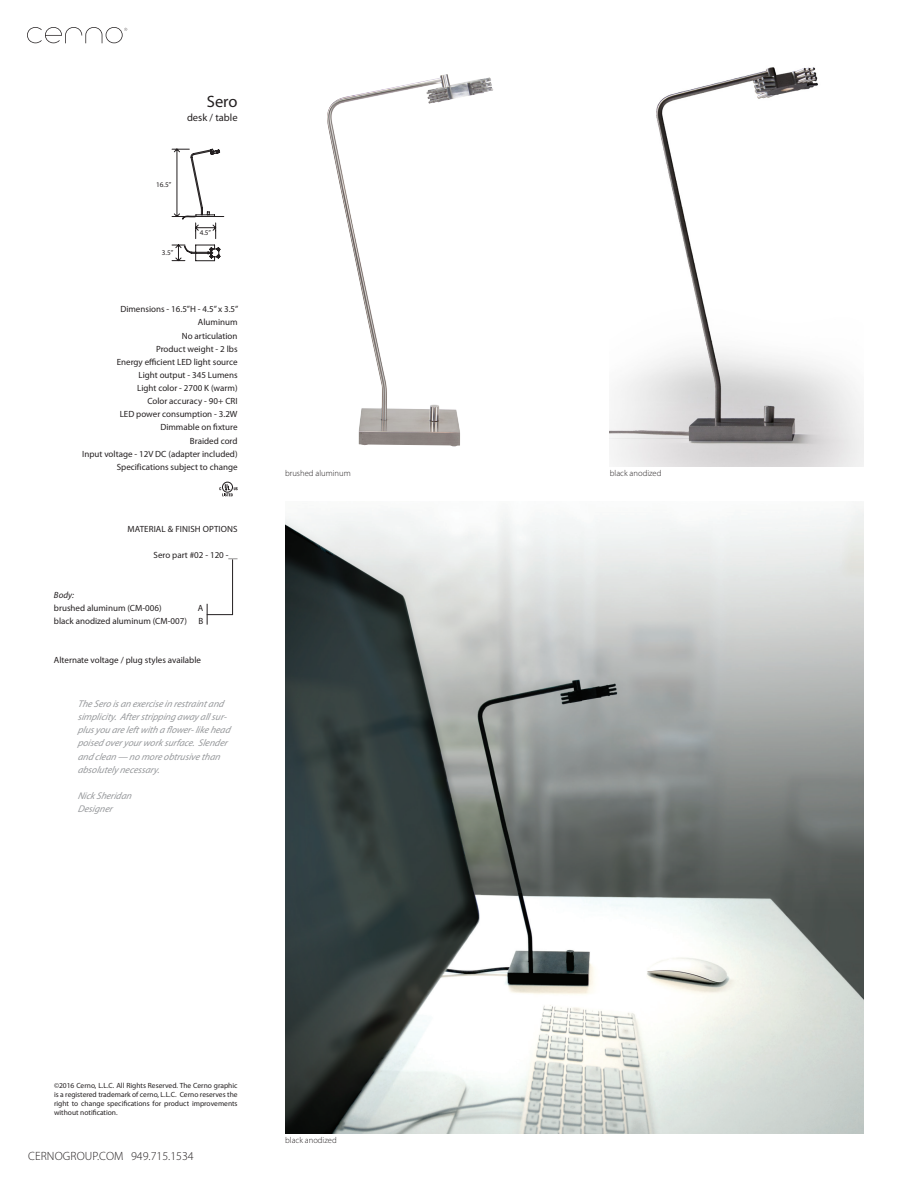
<style>
.page{position:relative;width:918px;height:1188px;background:#fff}
.page>*{position:absolute;margin:0;border:0;box-sizing:border-box;transform-origin:0 0}
.t1{font:16.5px "Myriad Pro";color:#231f20}
.t2{font:300 12px "Myriad Pro";letter-spacing:.01em;color:#231f20}
.t3{font:10.5px "Myriad Pro";color:#231f20}
.t4{font:italic 9.75px/13.2px "Myriad Pro";color:#97999c}
.t5{font:9px "Myriad Pro";color:#231f20}
.t6{font:italic 9px "Myriad Pro";color:#231f20}
.t7{font:300 8.55px "Myriad Pro";color:#231f20}
.t8{font:7.5px/9px "Myriad Pro";color:#231f20;text-align:justify}
.t9{font:7.2px "Myriad Pro";color:#231f20}
</style>
<div class="page">
<svg style="left:27px;top:27px;width:100px;height:16px"></svg>
<img style="left:285px;top:506px;width:579px;height:628px">
<img style="left:609px;top:67px;width:255px;height:400px">
<img style="left:327px;top:74px;width:166px;height:372px">
<svg style="left:172px;top:149px;width:52px;height:112px"></svg>
<svg style="left:207px;top:604px;width:26px;height:21px"></svg>
<hr style="left:232px;top:559px;width:1px;height:56px;background:#231f20">
<svg style="left:219px;top:484px;width:19px;height:12px"></svg>
<p class="t1" style="left:207px;top:92px;width:32px">Sero</p>
<p class="t3" style="left:187px;top:111px;width:52px">desk / table</p>
<p class="t9" style="left:156px;top:180px;width:17px">16.5”</p>
<p class="t9" style="left:162px;top:249px;width:13px">3.5”</p>
<p class="t9" style="left:200px;top:228px;width:13px">4.5”</p>
<p class="t5" style="left:120px;top:304px;width:119px">Dimensions - 16.5”H - 4.5” x 3.5”</p>
<p class="t5" style="left:198px;top:317px;width:41px">Aluminum</p>
<p class="t5" style="left:182px;top:330px;width:57px">No articulation</p>
<p class="t5" style="left:156px;top:343px;width:83px">Product weight - 2 lbs</p>
<p class="t5" style="left:117px;top:356px;width:122px">Energy efficient LED light source</p>
<p class="t5" style="left:138px;top:369px;width:101px">Light output - 345 Lumens</p>
<p class="t5" style="left:137px;top:382px;width:102px">Light color - 2700 K (warm)</p>
<p class="t5" style="left:147px;top:396px;width:92px">Color accuracy - 90+ CRI</p>
<p class="t5" style="left:120px;top:409px;width:119px">LED power consumption - 3.2W</p>
<p class="t5" style="left:160px;top:422px;width:79px">Dimmable on fixture</p>
<p class="t5" style="left:190px;top:435px;width:49px">Braided cord</p>
<p class="t5" style="left:82px;top:448px;width:157px">Input voltage - 12V DC (adapter included)</p>
<p class="t5" style="left:117px;top:461px;width:122px">Specifications subject to change</p>
<p class="t5" style="left:128px;top:524px;width:112px">MATERIAL &amp; FINISH OPTIONS</p>
<p class="t5" style="left:154px;top:550px;width:86px">Sero part #02 - 120 -__</p>
<p class="t6" style="left:54px;top:589px;width:22px">Body:</p>
<p class="t5" style="left:54px;top:602px;width:109px">brushed aluminum (CM-006)</p>
<p class="t5" style="left:198px;top:602px;width:7px">A</p>
<p class="t5" style="left:54px;top:615px;width:135px">black anodized aluminum (CM-007)</p>
<p class="t5" style="left:198px;top:615px;width:6px">B</p>
<p class="t5" style="left:54px;top:655px;width:149px">Alternate voltage / plug styles available</p>
<p class="t4" style="left:78px;top:697px;width:156px">TheSero isan exercisein restraintand simp licity. Afterstripp ing away allsur&shy;p lusyou areleftwith a flower-likehead poised overyourworksurface. Slender and clean — no moreobtrusivethan absolutely necessary.</p>
<p class="t4" style="left:78px;top:789px;width:58px">NickSheridan</p>
<p class="t4" style="left:78px;top:802px;width:39px">Designer</p>
<p class="t7" style="left:285px;top:468px;width:67px">brushed aluminum</p>
<p class="t7" style="left:610px;top:468px;width:53px">black anodized</p>
<p class="t8" style="left:54px;top:1081px;width:185px">©2016 Cerno, L.L.C. All Rights Reserved. The Cerno graphic is a registered trademark of cerno, L.L.C. Cerno reserves the right to change specifications for product improvements without notification.</p>
<p class="t2" style="left:28px;top:1149px;width:167px">CERNOGROUP.COM 949.715.1534</p>
<p class="t7" style="left:285px;top:1135px;width:53px">black anodized</p>
</div>
